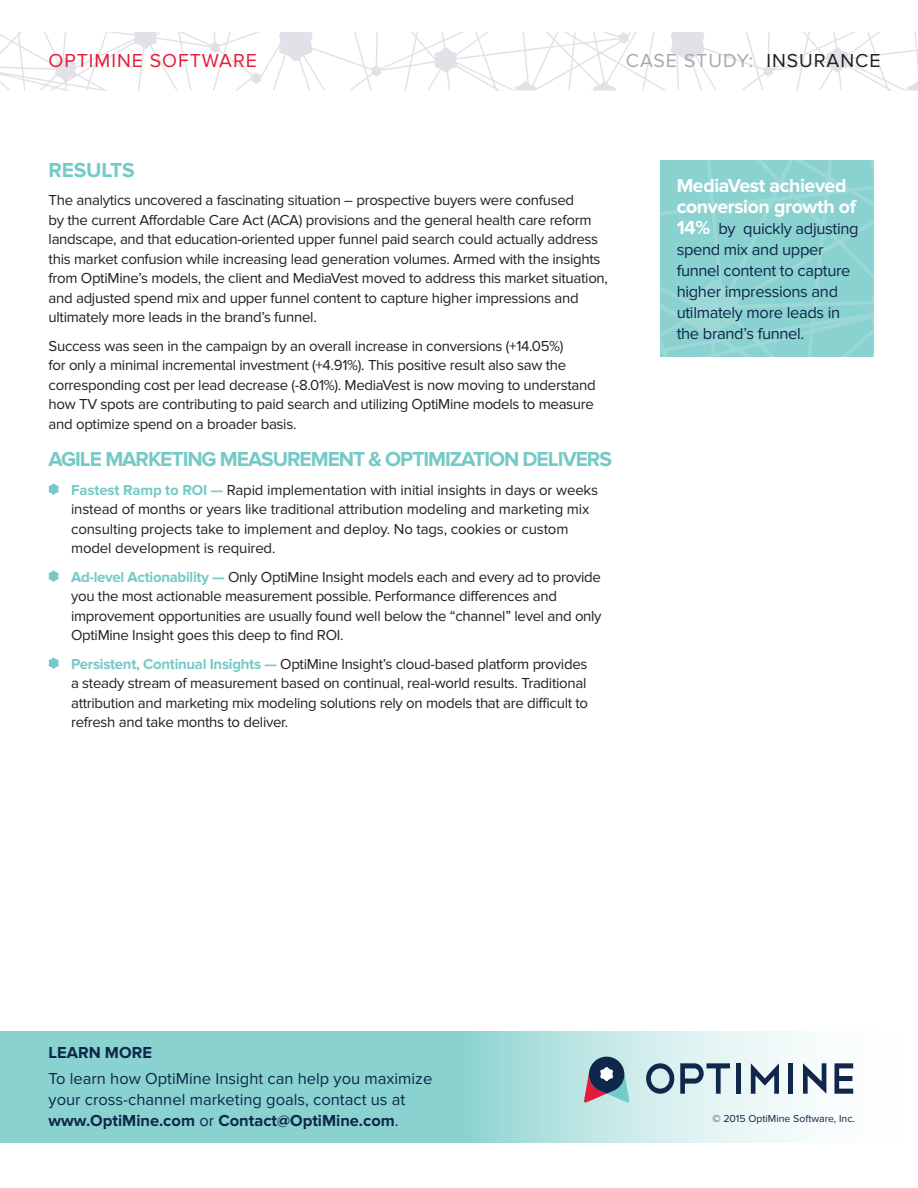
<style>
.page{position:relative;width:918px;height:1188px;background:#fff}
.page>*{position:absolute;margin:0;border:0;box-sizing:border-box;transform-origin:0 0}
.t1{font:700 21px "Proxima Nova";letter-spacing:-.05em;color:#74cac7}
.t2{font:700 21px "Proxima Nova";letter-spacing:-.01em;color:#74cac7}
.t3{font:700 19.5px/21px "Proxima Nova";letter-spacing:-.02em;color:#fff}
.t4{font:19.5px "Proxima Nova";letter-spacing:.05em;color:#a8a9ad}
.t5{font:19.5px "Proxima Nova";letter-spacing:.05em;color:#e41c37}
.t6{font:16.5px/21px "Proxima Nova";color:#0f274b}
.t7{font:16.5px/21px "Proxima Nova";letter-spacing:-.02em;color:#0f274b}
.t8{font:700 16.5px "Proxima Nova";color:#0f274b}
.t9{font:15px/19.5px "Proxima Nova";letter-spacing:-.02em;color:#231f20}
.t10{font:10.5px "Proxima Nova";color:#0f274b}
.s1{color:#231f20}
.s2{font-weight:700;color:#74cac7}
.s3{font-weight:700;font-size:19.5px;color:#fff}
.s4{font-weight:700}
</style>
<div class="page">
<svg style="left:0;top:1031px;width:854px;height:112px;background:#a4dcda"></svg>
<svg style="left:48px;top:483px;width:11px;height:12px"></svg>
<svg style="left:48px;top:570px;width:11px;height:12px"></svg>
<svg style="left:48px;top:657px;width:11px;height:12px"></svg>
<svg style="left:0;top:32px;width:918px;height:59px"></svg>
<img style="left:660px;top:160px;width:213px;height:196px">
<svg style="left:584px;top:1057px;width:45px;height:46px;background:#777f90"></svg>
<svg style="left:646px;top:1063px;width:28px;height:31px"></svg>
<svg style="left:680px;top:1063px;width:50px;height:31px;background:#92a6b3"></svg>
<div style="left:736px;top:1063px;width:5px;height:31px;background:#0f274b"></div>
<svg style="left:751px;top:1063px;width:28px;height:31px"></svg>
<div style="left:788px;top:1063px;width:5px;height:31px;background:#0f274b"></div>
<svg style="left:803px;top:1063px;width:23px;height:31px"></svg>
<svg style="left:834px;top:1063px;width:19px;height:31px"></svg>
<p class="t5" style="left:49px;top:49px;width:210px">OPTIMINE SOFTWARE</p>
<p class="t4" style="left:626px;top:49px;width:256px">CASE STUDY: <span class="s1">INSURANCE</span></p>
<p class="t2" style="left:49px;top:158px;width:88px">RESULTS</p>
<p class="t9" style="left:49px;top:191px;width:561px">The analytics uncovered a fascinating situation – prospective buyers were confused<br>by the current Affordable Care Act (ACA) provisions and the general health care reform landscape, and that education-oriented upper funnel paid search could actually address this market confusion while increasing lead generation volumes. Armed with the insights from OptiMine’s models, the client and MediaVest moved to address this market situation, and adjusted spend mix and upper funnel content to capture higher impressions and ultimately more leads in the brand’s funnel.</p>
<p class="t9" style="left:49px;top:336px;width:549px">Success was seen in the campaign by an overall increase in conversions (+14.05%)<br>for only a minimal incremental investment (+4.91%). This positive result also saw the corresponding cost per lead decrease (-8.01%). MediaVest is now moving to understand how TV spots are contributing to paid search and utilizing OptiMine models to measure and optimize spend on a broader basis.</p>
<p class="t1" style="left:49px;top:447px;width:565px">AGILE MARKETING MEASUREMENT &amp; OPTIMIZATION DELIVERS</p>
<p class="t9" style="left:71px;top:480px;width:529px"><span class="s2">Fastest Ramp to ROI —</span> Rapid implementation with initial insights in days or weeks instead of months or years like traditional attribution modeling and marketing mix consulting projects take to implement and deploy. No tags, cookies or custom model development is required.</p>
<p class="t9" style="left:71px;top:567px;width:532px"><span class="s2">Ad-level Actionability —</span> Only OptiMine Insight models each and every ad to provide you the most actionable measurement possible. Performance differences and improvement opportunities are usually found well below the “channel” level and only OptiMine Insight goes this deep to find ROI.</p>
<p class="t9" style="left:71px;top:654px;width:519px;text-align:justify"><span class="s2">Persistent, Continual Insights —</span> OptiMine Insight’s cloud-based platform provides a steady stream of measurement based on continual, real-world results. Traditional attribution and marketing mix modeling solutions rely on models that are difficult to refresh and take months to deliver.</p>
<p class="t3" style="left:677px;top:175px;width:181px">MediaVest achieved conversion growth of</p>
<p class="t7" style="left:677px;top:218px;width:183px"><span class="s3">14%</span> by quickly adjusting spend mix and upper funnel content to capture higher impressions and utilmately more leads in the brand’s funnel.</p>
<p class="t8" style="left:49px;top:1043px;width:105px">LEARN MORE</p>
<p class="t6" style="left:49px;top:1068px;width:385px">To learn how OptiMine Insight can help you maximize your cross-channel marketing goals, contact us at <span class="s4">www.OptiMine.com</span> or <span class="s4">Contact@OptiMine.com</span>.</p>
<p class="t10" style="left:713px;top:1113px;width:144px">© 2015 OptiMine Software, Inc.</p>
</div>
